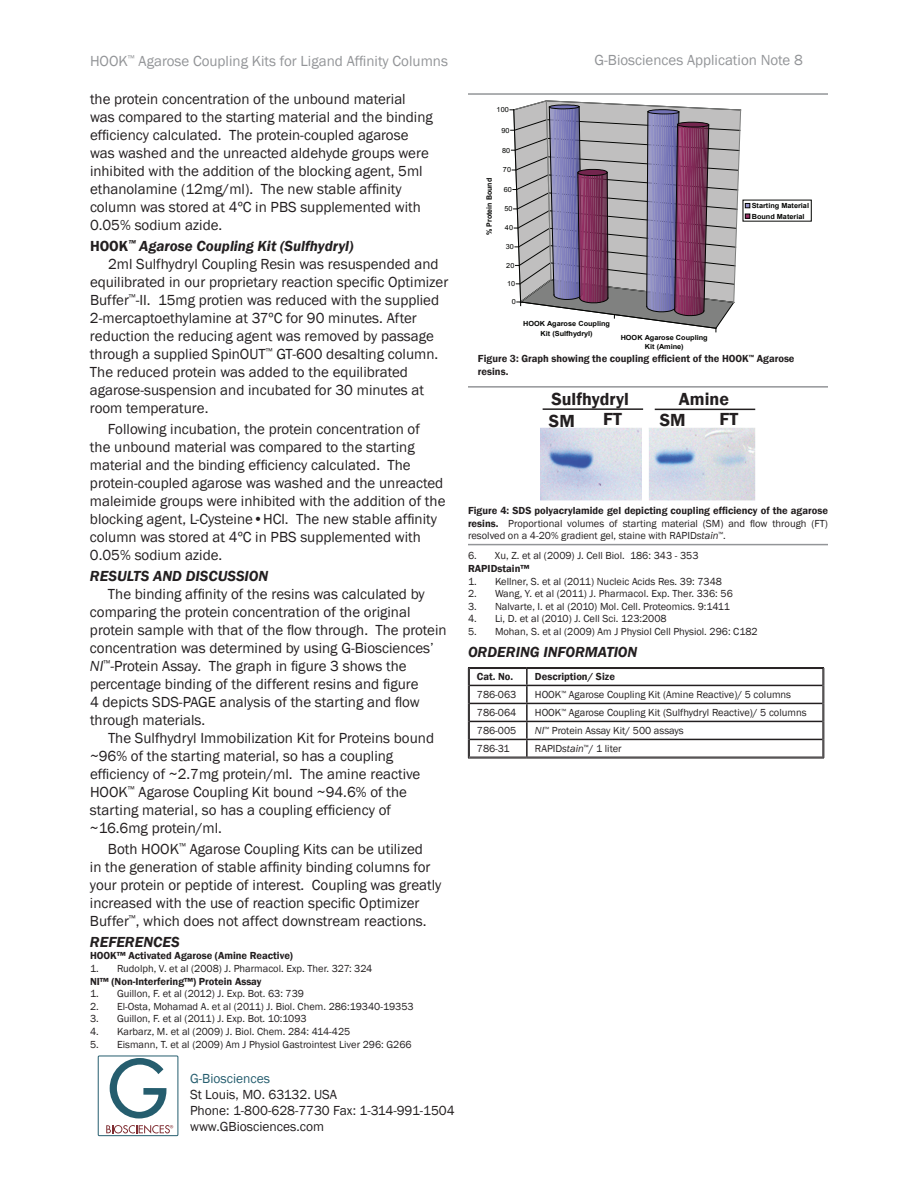
<style>
.page{position:relative;width:918px;height:1188px;background:#fff}
.page>*{position:absolute;margin:0;border:0;box-sizing:border-box;transform-origin:0 0}
.t1{font:600 18px "Franklin Gothic";color:#231f20}
.t2{font:15px/18px "Franklin Gothic";color:#231f20}
.t3{font:15px "Franklin Gothic";color:#939598}
.t4{font:italic 600 15px "Franklin Gothic";color:#231f20}
.t5{font:italic 600 15px "Franklin Gothic";color:#231f20}
.t6{font:13.5px "Franklin Gothic";color:#231f20}
.t7{font:13.5px "Franklin Gothic";color:#255d6e}
.t8{font:10.5px/12.6px "Franklin Gothic";color:#231f20;text-align:justify}
.t9{font:600 10.5px/12.6px "Franklin Gothic";color:#231f20}
.t10{font:700 7.35px "Arial";letter-spacing:.005em;color:#040503;scale:.96 1}
.t11{font:700 7.05px/9.1px "Arial";color:#040503;text-align:center;scale:1.04 1}
.t12{font:7.05px "Arial";letter-spacing:.005em;color:#040503;scale:1.04 1}
.s1{font-style:normal}
.s2{font-style:italic}
.s3{font-family:"Myriad";font-size:7.2px;color:#7f2d32}
.s4{font-weight:600}
</style>
<div class="page">
<svg style="left:97px;top:1055px;width:82px;height:82px"></svg>
<svg style="left:110px;top:1058px;width:56px;height:61px"></svg>
<svg style="left:106px;top:1125px;width:64px;height:9px"></svg>
<div style="left:98px;top:1056px;width:80px;height:80px;border:1px solid #255d6e"></div>
<hr style="left:468px;top:667px;width:59px;height:1px;background:#231f20">
<hr style="left:469px;top:668px;width:58px;height:1px;background:#231f20">
<hr style="left:527px;top:667px;width:297px;height:1px;background:#231f20">
<hr style="left:527px;top:668px;width:296px;height:1px;background:#231f20">
<svg style="left:468px;top:668px;width:2px;height:90px"></svg>
<svg style="left:822px;top:668px;width:3px;height:90px"></svg>
<hr style="left:469px;top:757px;width:58px;height:1px;background:#231f20">
<hr style="left:468px;top:758px;width:59px;height:1px;background:#231f20">
<hr style="left:527px;top:757px;width:296px;height:1px;background:#231f20">
<hr style="left:527px;top:758px;width:297px;height:1px;background:#231f20">
<hr style="left:470px;top:685px;width:57px;height:1px;background:#231f20">
<hr style="left:527px;top:685px;width:295px;height:1px;background:#231f20">
<hr style="left:470px;top:703px;width:57px;height:1px;background:#231f20">
<hr style="left:527px;top:703px;width:295px;height:1px;background:#231f20">
<hr style="left:470px;top:721px;width:57px;height:1px;background:#231f20">
<hr style="left:527px;top:721px;width:295px;height:1px;background:#231f20">
<hr style="left:470px;top:739px;width:57px;height:1px;background:#231f20">
<hr style="left:527px;top:739px;width:295px;height:1px;background:#231f20">
<svg style="left:526px;top:669px;width:2px;height:88px"></svg>
<svg style="left:510px;top:100px;width:240px;height:232px"></svg>
<hr style="left:468px;top:93px;width:360px;height:2px;background:#939598">
<img style="left:540px;top:428px;width:216px;height:72px">
<hr style="left:543px;top:408px;width:100px;height:2px;background:#231f20">
<hr style="left:655px;top:409px;width:100px;height:1px;background:#231f20">
<hr style="left:468px;top:386px;width:360px;height:2px;background:#939598">
<hr style="left:468px;top:544px;width:360px;height:1px;background:#939598">
<p class="t3" style="left:90px;top:51px;width:359px">HOOK<sup>™</sup> Agarose Coupling Kits for Ligand Affinity Columns</p>
<p class="t3" style="left:594px;top:50px;width:210px">G-Biosciences Application Note 8</p>
<p class="t2" style="left:90px;top:90px;width:344px">the protein concentration of the unbound material was compared to the starting material and the binding efficiency calculated. The protein-coupled agarose was washed and the unreacted aldehyde groups were inhibited with the addition of the blocking agent, 5ml ethanolamine (12mg/ml). The new stable affinity column was stored at 4ºC in PBS supplemented with 0.05% sodium azide.</p>
<p class="t4" style="left:90px;top:236px;width:265px"><span class="s1">HOOK</span><sup>™</sup> Agarose Coupling Kit (Sulfhydryl)</p>
<p class="t2" style="left:108px;top:255px;width:332px">2ml Sulfhydryl Coupling Resin was resuspended and</p>
<p class="t2" style="left:90px;top:273px;width:360px">equilibrated in our proprietary reaction specific Optimizer</p>
<p class="t2" style="left:90px;top:291px;width:351px">Buffer<sup>™</sup>-II. 15mg protien was reduced with the supplied</p>
<p class="t2" style="left:90px;top:309px;width:328px">2-mercaptoethylamine at 37ºC for 90 minutes. After</p>
<p class="t2" style="left:90px;top:327px;width:346px">reduction the reducing agent was removed by passage</p>
<p class="t2" style="left:90px;top:345px;width:350px">through a supplied SpinOUT<sup>™</sup> GT-600 desalting column.</p>
<p class="t2" style="left:90px;top:363px;width:320px">The reduced protein was added to the equilibrated</p>
<p class="t2" style="left:90px;top:381px;width:336px">agarose-suspension and incubated for 30 minutes at</p>
<p class="t2" style="left:90px;top:399px;width:120px">room temperature.</p>
<p class="t2" style="left:90px;top:420px;width:357px;text-indent:18px">Following incubation, the protein concentration of<br>the unbound material was compared to the starting material and the binding efficiency calculated. The protein-coupled agarose was washed and the unreacted maleimide groups were inhibited with the addition of the blocking agent, L-Cysteine•HCl. The new stable affinity column was stored at 4ºC in PBS supplemented with 0.05% sodium azide.</p>
<p class="t4" style="left:90px;top:566px;width:180px">RESULTS AND DISCUSSION</p>
<p class="t2" style="left:90px;top:585px;width:358px;text-indent:18px">The binding affinity of the resins was calculated by comparing the protein concentration of the original protein sample with that of the flow through. The protein concentration was determined by using G-Biosciences’ <span class="s2">NI</span><sup>™</sup>-Protein Assay. The graph in figure 3 shows the percentage binding of the different resins and figure<br>4 depicts SDS-PAGE analysis of the starting and flow through materials.</p>
<p class="t2" style="left:90px;top:729px;width:346px;text-indent:18px">The Sulfhydryl Immobilization Kit for Proteins bound ~96% of the starting material, so has a coupling efficiency of ~2.7mg protein/ml. The amine reactive HOOK<sup>™</sup> Agarose Coupling Kit bound ~94.6% of the starting material, so has a coupling efficiency of ~16.6mg protein/ml.</p>
<p class="t2" style="left:90px;top:840px;width:353px;text-indent:18px">Both HOOK<sup>™</sup> Agarose Coupling Kits can be utilized<br>in the generation of stable affinity binding columns for your protein or peptide of interest. Coupling was greatly increased with the use of reaction specific Optimizer Buffer<sup>™</sup>, which does not affect downstream reactions.</p>
<p class="t4" style="left:90px;top:932px;width:91px">REFERENCES</p>
<p class="t9" style="left:90px;top:950px;width:205px">HOOK™ Activated Agarose (Amine Reactive)</p>
<p class="t8" style="left:90px;top:962px;width:284px">1. Rudolph, V. et al (2008) J. Pharmacol. Exp. Ther. 327: 324</p>
<p class="t9" style="left:90px;top:975px;width:173px">NI™ (Non-Interfering™) Protein Assay</p>
<p class="t8" style="left:90px;top:988px;width:216px">1. Guillon, F. et al (2012) J. Exp. Bot. 63: 739</p>
<p class="t8" style="left:90px;top:1000px;width:325px">2. El-Osta, Mohamad A. et al (2011) J. Biol. Chem. 286:19340-19353</p>
<p class="t8" style="left:90px;top:1013px;width:218px">3. Guillon, F. et al (2011) J. Exp. Bot. 10:1093</p>
<p class="t8" style="left:90px;top:1025px;width:262px">4. Karbarz, M. et al (2009) J. Biol. Chem. 284: 414-425</p>
<p class="t8" style="left:90px;top:1038px;width:323px">5. Eismann, T. et al (2009) Am J Physiol Gastrointest Liver 296: G266</p>
<p class="t7" style="left:190px;top:1070px;width:81px">G-Biosciences</p>
<p class="t6" style="left:190px;top:1086px;width:149px">St Louis, MO. 63132. USA</p>
<p class="t6" style="left:190px;top:1102px;width:266px">Phone: 1-800-628-7730 Fax: 1-314-991-1504</p>
<p class="t6" style="left:170px;top:1118px;width:156px"><span class="s3">®</span> www.GBiosciences.com</p>
<p class="t12" style="left:497px;top:105px;width:13px">100</p>
<p class="t12" style="left:501px;top:126px;width:9px">90</p>
<p class="t12" style="left:502px;top:145px;width:9px">80</p>
<p class="t10" style="left:484px;top:235px;width:61px;rotate:-90deg">% Protein Bound</p>
<p class="t12" style="left:503px;top:165px;width:9px">70</p>
<p class="t12" style="left:504px;top:185px;width:9px">60</p>
<p class="t12" style="left:504px;top:204px;width:9px">50</p>
<p class="t12" style="left:505px;top:223px;width:9px">40</p>
<p class="t12" style="left:506px;top:242px;width:9px">30</p>
<p class="t12" style="left:506px;top:261px;width:9px">20</p>
<p class="t12" style="left:507px;top:279px;width:9px">10</p>
<p class="t12" style="left:512px;top:297px;width:5px">0</p>
<p class="t11" style="left:523px;top:320px;width:85px">HOOK Agarose Coupling<br>Kit (Sulfhydryl)</p>
<p class="t11" style="left:621px;top:333px;width:85px">HOOK Agarose Coupling<br>Kit (Amine)</p>
<p class="t11" style="left:752px;top:201px;width:57px;line-height:10.5px;text-align:left">Starting Material<br>Bound Material</p>
<p class="t9" style="left:478px;top:353px;width:318px">Figure 3: Graph showing the coupling efficient of the HOOK<sup>™</sup> Agarose resins.</p>
<p class="t1" style="left:549px;top:410px;width:27px">SM</p>
<p class="t1" style="left:603px;top:408px;width:20px">FT</p>
<p class="t1" style="left:660px;top:409px;width:27px">SM</p>
<p class="t1" style="left:720px;top:408px;width:20px">FT</p>
<p class="t1" style="left:551px;top:388px;width:79px">Sulfhydryl</p>
<p class="t1" style="left:679px;top:388px;width:52px">Amine</p>
<p class="t8" style="left:468px;top:504px;width:362px"><span class="s4">Figure 4: SDS polyacrylamide gel depicting coupling efficiency of the agarose resins.</span> Proportional volumes of starting material (SM) and flow through (FT) resolved on a 4-20% gradient gel, staine with RAPID<span class="s2">stain</span><sup>™</sup>.</p>
<p class="t8" style="left:468px;top:550px;width:232px">6. Xu, Z. et al (2009) J. Cell Biol. 186: 343 - 353</p>
<p class="t9" style="left:468px;top:562px;width:63px">RAPIDstain™</p>
<p class="t8" style="left:468px;top:575px;width:256px">1. Kellner, S. et al (2011) Nucleic Acids Res. 39: 7348</p>
<p class="t8" style="left:468px;top:588px;width:266px">2. Wang, Y. et al (2011) J. Pharmacol. Exp. Ther. 336: 56</p>
<p class="t8" style="left:468px;top:600px;width:263px">3. Nalvarte, I. et al (2010) Mol. Cell. Proteomics. 9:1411</p>
<p class="t8" style="left:468px;top:613px;width:200px">4. Li, D. et al (2010) J. Cell Sci. 123:2008</p>
<p class="t8" style="left:468px;top:625px;width:291px">5. Mohan, S. et al (2009) Am J Physiol Cell Physiol. 296: C182</p>
<p class="t5" style="left:468px;top:642px;width:171px">ORDERING INFORMATION</p>
<p class="t9" style="left:477px;top:671px;width:38px">Cat. No.</p>
<p class="t9" style="left:535px;top:671px;width:82px">Description/ Size</p>
<p class="t8" style="left:477px;top:689px;width:41px">786-063</p>
<p class="t8" style="left:535px;top:689px;width:258px">HOOK<sup>™</sup> Agarose Coupling Kit (Amine Reactive)/ 5 columns</p>
<p class="t8" style="left:477px;top:707px;width:41px">786-064</p>
<p class="t8" style="left:535px;top:707px;width:273px">HOOK<sup>™</sup> Agarose Coupling Kit (Sulfhydryl Reactive)/ 5 columns</p>
<p class="t8" style="left:477px;top:725px;width:41px">786-005</p>
<p class="t8" style="left:535px;top:725px;width:150px"><span class="s2">NI</span><sup>™</sup> Protein Assay Kit/ 500 assays</p>
<p class="t8" style="left:477px;top:743px;width:34px">786-31</p>
<p class="t8" style="left:535px;top:743px;width:88px">RAPID<span class="s2">stain</span><sup>™</sup>/ 1 liter</p>
</div>
